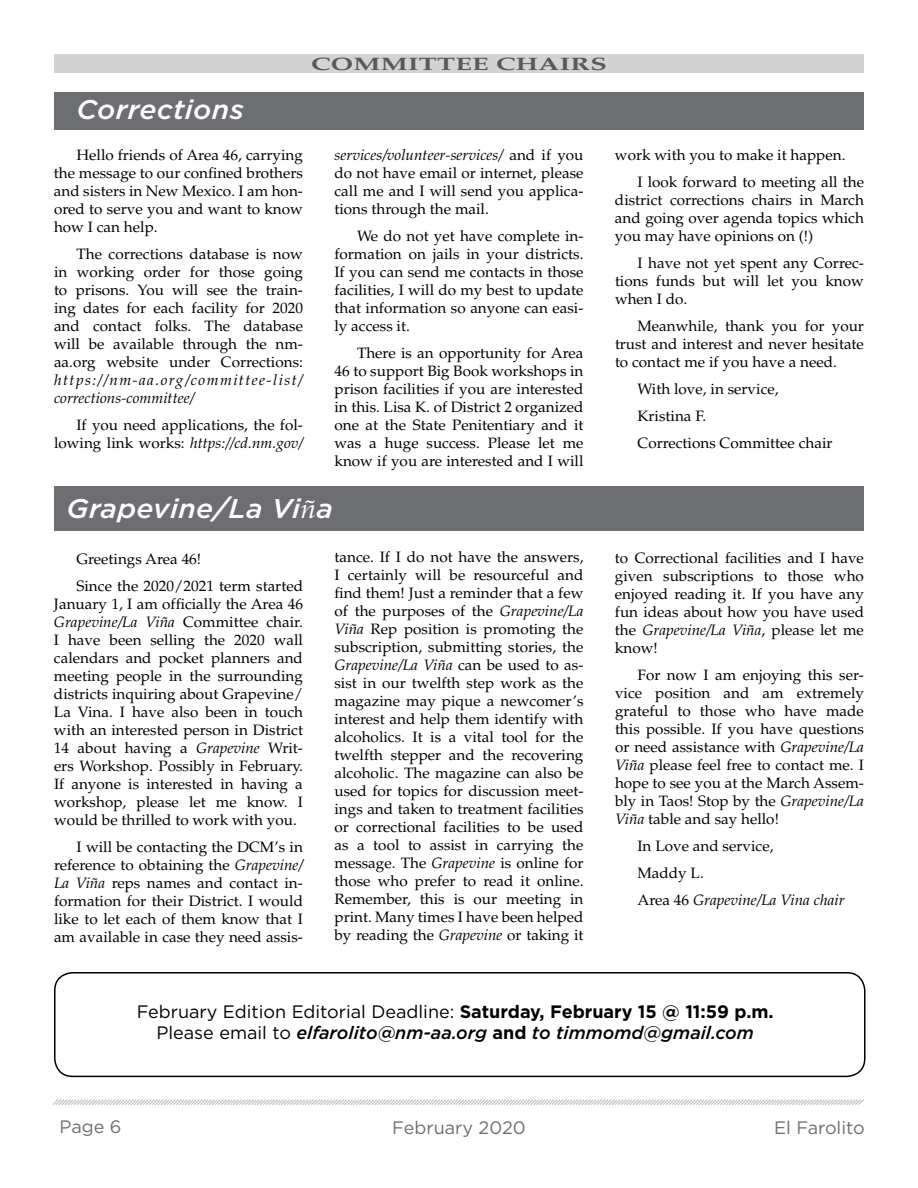
<style>
.page{position:relative;width:918px;height:1188px;background:#fff}
.page>*{position:absolute;margin:0;border:0;box-sizing:border-box;transform-origin:0 0}
.t1{font:italic 500 27px "Gotham";letter-spacing:.01em;color:#fff;scale:1.05 1}
.t2{font:18px/21.6px "Gotham";color:#000;text-align:center}
.t3{font:18px "Gotham";color:#6d6e71}
.t4{font:700 18px "Palatino";letter-spacing:.01em;color:#58595b;scale:1.5 1}
.t5{font:15px/18px "Palatino";color:#000;text-align:justify}
.t6{font:italic 15px/18px "Palatino";letter-spacing:.075em;color:#000}
.s1{font-style:italic}
.s2{font-family:"Palatino";font-weight:400}
.s3{font-weight:700}
.s4{font-weight:500;font-style:italic}
</style>
<div class="page">
<svg style="left:52px;top:1099px;width:812px;height:6px"></svg>
<div style="left:54px;top:54px;width:810px;height:19px;background:#d1d3d4"></div>
<div style="left:54px;top:92px;width:810px;height:38px;background:#6d6e71"></div>
<div style="left:54px;top:486px;width:810px;height:45px;background:#6d6e71"></div>
<div style="left:54px;top:972px;width:812px;height:105px;border:2px solid #000;border-radius:18px"></div>
<p class="t4" style="left:311px;top:53px;width:108px">COMMITTEE</p>
<p class="t4" style="left:496px;top:53px;width:54px">CHAIRS</p>
<h1 class="t1" style="left:76px;top:92px;width:161px">Corrections</h1>
<p class="t5" style="left:54px;top:146px;width:251px;text-indent:23px">Hello friends of Area 46, carrying the message to our confined brothers and sisters in New Mexico. I am hon&shy;ored to serve you and want to know how I can help.</p>
<p class="t5" style="left:54px;top:245px;width:251px;text-indent:23px">The corrections database is now in working order for those going to prisons. You will see the train&shy;ing dates for each facility for 2020 and contact folks. The database will be available through the nm&shy;aa.org website under Corrections:</p>
<p class="t6" style="left:54px;top:371px;width:250px">https://nm-aa.org/committee-list/ corrections-committee/</p>
<p class="t5" style="left:54px;top:416px;width:251px;text-align:right">If you need applications, the fol&shy;lowing link works: <span class="s1">https://cd.nm.gov/</span></p>
<p class="t5" style="left:334px;top:146px;width:251px"><span class="s1">services/volunteer-services/</span> and if you do not have email or internet, please call me and I will send you applica&shy;tions through the mail.</p>
<p class="t5" style="left:334px;top:227px;width:251px;text-indent:23px">We do not yet have complete in&shy;formation on jails in your districts.<br>If you can send me contacts in those facilities, I will do my best to update that information so anyone can easi&shy;ly access it.</p>
<p class="t5" style="left:334px;top:344px;width:251px;text-indent:23px">There is an opportunity for Area 46 to support Big Book workshops in prison facilities if you are interested in this. Lisa K. of District 2 organized one at the State Penitentiary and it was a huge success. Please let me know if you are interested and I will</p>
<h1 class="t1" style="left:67px;top:491px;width:255px">Grapevine/La Vi<span class="s2">ñ</span>a</h1>
<p class="t5" style="left:638px;top:142px;width:228px;line-height:27px;text-indent:-23px">work with you to make it happen.<br>I look forward to meeting all the</p>
<p class="t5" style="left:615px;top:191px;width:251px">district corrections chairs in March and going over agenda topics which you may have opinions on (!)</p>
<p class="t5" style="left:615px;top:254px;width:251px;text-indent:23px">I have not yet spent any Correc&shy;tions funds but will let you know when I do.</p>
<p class="t5" style="left:615px;top:317px;width:250px;text-indent:23px">Meanwhile, thank you for your trust and interest and never hesitate to contact me if you have a need.</p>
<p class="t5" style="left:638px;top:376px;width:197px;line-height:27px;text-align:left">With love, in service,<br>Kristina F.<br>Corrections Committee chair</p>
<p class="t5" style="left:77px;top:546px;width:228px;line-height:27px">Greetings Area 46!<br>Since the 2020/2021 term started</p>
<p class="t5" style="left:54px;top:595px;width:251px">January 1, I am officially the Area 46<br><span class="s1">Grapevine/La Viña</span> Committee chair.<br>I have been selling the 2020 wall calendars and pocket planners and meeting people in the surrounding districts inquiring about Grapevine/ La Vina. I have also been in touch with an interested person in District 14 about having a <span class="s1">Grapevine</span> Writ&shy;ers Workshop. Possibly in February.<br>If anyone is interested in having a workshop, please let me know. I would be thrilled to work with you.</p>
<p class="t5" style="left:54px;top:838px;width:251px;text-indent:23px">I will be contacting the DCM’s in reference to obtaining the <span class="s1">Grapevine/ La Viña</span> reps names and contact in&shy;formation for their District. I would like to let each of them know that I am available in case they need assis-</p>
<p class="t5" style="left:334px;top:548px;width:251px">tance. If I do not have the answers, I certainly will be resourceful and find them! Just a reminder that a few of the purposes of the <span class="s1">Grapevine/La Viña</span> Rep position is promoting the subscription, submitting stories, the <span class="s1">Grapevine/La Viña</span> can be used to as&shy;sist in our twelfth step work as the magazine may pique a newcomer’s interest and help them identify with alcoholics. It is a vital tool for the twelfth stepper and the recovering alcoholic. The magazine can also be used for topics for discussion meet&shy;ings and taken to treatment facilities or correctional facilities to be used as a tool to assist in carrying the message. The <span class="s1">Grapevine</span> is online for those who prefer to read it online.<br>Remember, this is our meeting in print. Many times I have been helped by reading the <span class="s1">Grapevine</span> or taking it</p>
<p class="t5" style="left:615px;top:550px;width:251px">to Correctional facilities and I have given subscriptions to those who enjoyed reading it. If you have any fun ideas about how you have used the <span class="s1">Grapevine/La Viña</span>, please let me know!</p>
<p class="t5" style="left:615px;top:667px;width:251px;text-indent:23px">For now I am enjoying this ser&shy;vice position and am extremely grateful to those who have made this possible. If you have questions or need assistance with <span class="s1">Grapevine/La Viña</span> please feel free to contact me. I hope to see you at the March Assem&shy;bly in Taos! Stop by the <span class="s1">Grapevine/La Viña</span> table and say hello!</p>
<p class="t5" style="left:638px;top:833px;width:209px;line-height:27px;text-align:left">In Love and service,<br>Maddy L.<br>Area 46 <span class="s1">Grapevine/La Vina chair</span></p>
<p class="t2" style="left:137px;top:1000px;width:639px">February Edition Editorial Deadline: <span class="s3">Saturday, February 15 @ 11:59 p.m.<br></span>Please email to <span class="s4">elfarolito@nm-aa.org</span> <span class="s3">and</span> <span class="s4">to timmomd@gmail.com</span></p>
<p class="t3" style="left:60px;top:1116px;width:63px">Page 6</p>
<p class="t3" style="left:392px;top:1117px;width:135px">February 2020</p>
<p class="t3" style="left:774px;top:1116px;width:92px">El Farolito</p>
</div>
